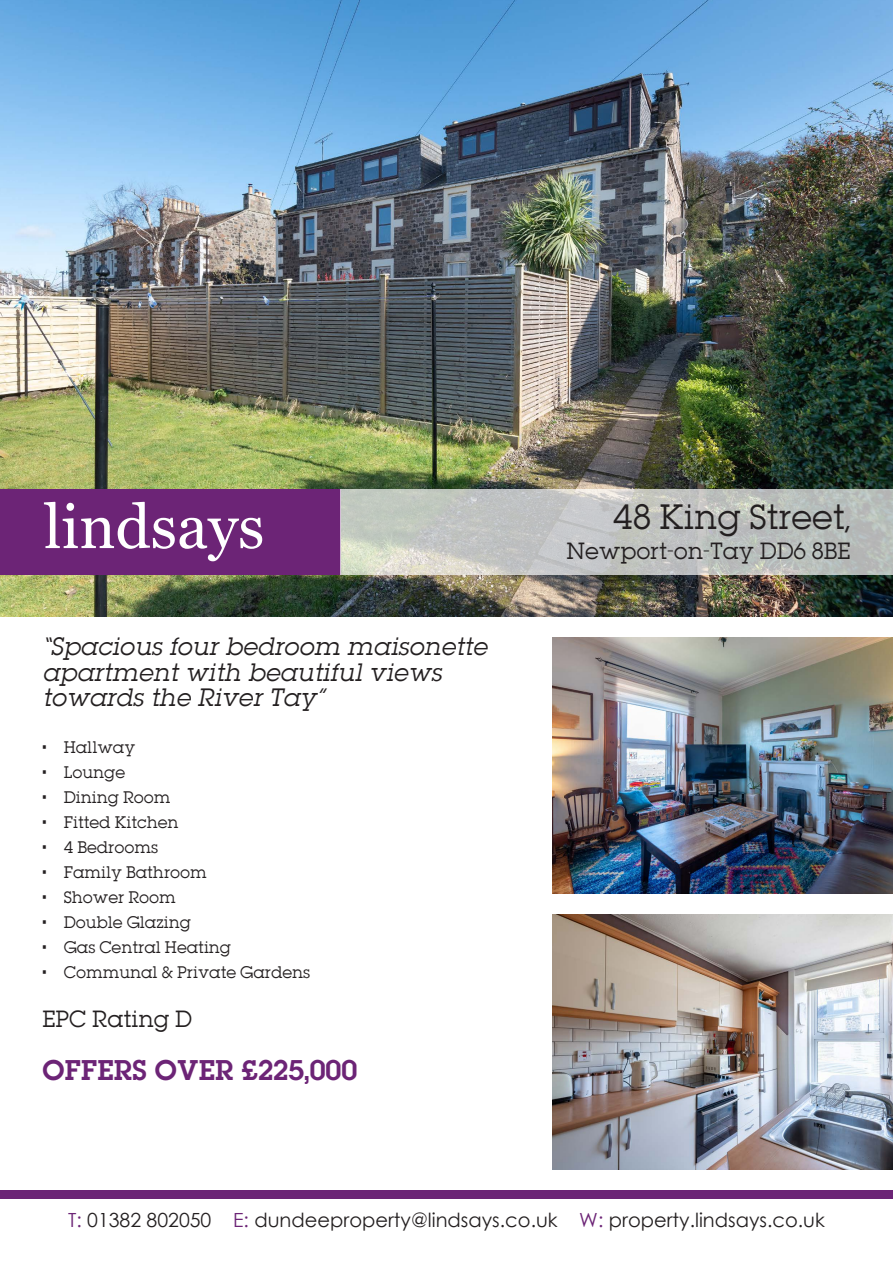
<style>
.page{position:relative;width:893px;height:1263px;background:#fff}
.page>*{position:absolute;margin:0;border:0;box-sizing:border-box;transform-origin:0 0}
.t1{font:31.5px "Lubalin";color:#231f20}
.t2{font:25.5px "Lubalin Demi";color:#6c2476}
.t3{font:italic 22.5px/25.5px "Lubalin";color:#231f20}
.t4{font:21px "Lubalin";color:#231f20}
.t5{font:19.5px "Century Gothic";color:#231f20}
.t6{font:15px "Lubalin";color:#231f20}
.s1{color:#6c2476}
</style>
<div class="page">
<img style="left:0;top:0;width:893px;height:617px">
<img style="left:553px;top:638px;width:340px;height:255px">
<img style="left:553px;top:914px;width:340px;height:255px">
<div style="left:0;top:489px;width:340px;height:85px;background:#6c2476"></div>
<svg style="left:44px;top:502px;width:218px;height:59px"></svg>
<div style="left:0;top:1191px;width:893px;height:8px;background:#6c2476"></div>
<svg style="left:340px;top:489px;width:553px;height:85px;fill:#c0c4c0"></svg>
<h3 class="t3" style="left:43px;top:634px;width:446px">“Spacious four bedroom maisonette apartment with beautiful views towards the River Tay”</h3>
<p class="t6" style="left:43px;top:737px;width:94px">• Hallway</p>
<p class="t6" style="left:43px;top:762px;width:84px">• Lounge</p>
<p class="t6" style="left:43px;top:787px;width:129px">• Dining Room</p>
<p class="t6" style="left:43px;top:812px;width:138px">• Fitted Kitchen</p>
<p class="t6" style="left:43px;top:837px;width:117px">• 4 Bedrooms</p>
<p class="t6" style="left:43px;top:862px;width:166px">• Family Bathroom</p>
<p class="t6" style="left:43px;top:887px;width:135px">• Shower Room</p>
<p class="t6" style="left:43px;top:912px;width:150px">• Double Glazing</p>
<p class="t6" style="left:43px;top:937px;width:190px">• Gas Central Heating</p>
<p class="t6" style="left:43px;top:962px;width:269px">• Communal &amp; Private Gardens</p>
<h3 class="t4" style="left:43px;top:1005px;width:151px">EPC Rating D</h3>
<h2 class="t2" style="left:43px;top:1052px;width:316px">OFFERS OVER £225,000</h2>
<h1 class="t1" style="left:613px;top:496px;width:239px">48 King Street,</h1>
<h3 class="t4" style="left:566px;top:536px;width:285px">Newport-on-Tay DD6 8BE</h3>
<h3 class="t5" style="left:68px;top:1206px;width:758px"><span class="s1">T:</span> 01382 802050 <span class="s1">E:</span> dundeeproperty@lindsays.co.uk <span class="s1">W:</span> property.lindsays.co.uk</h3>
</div>
